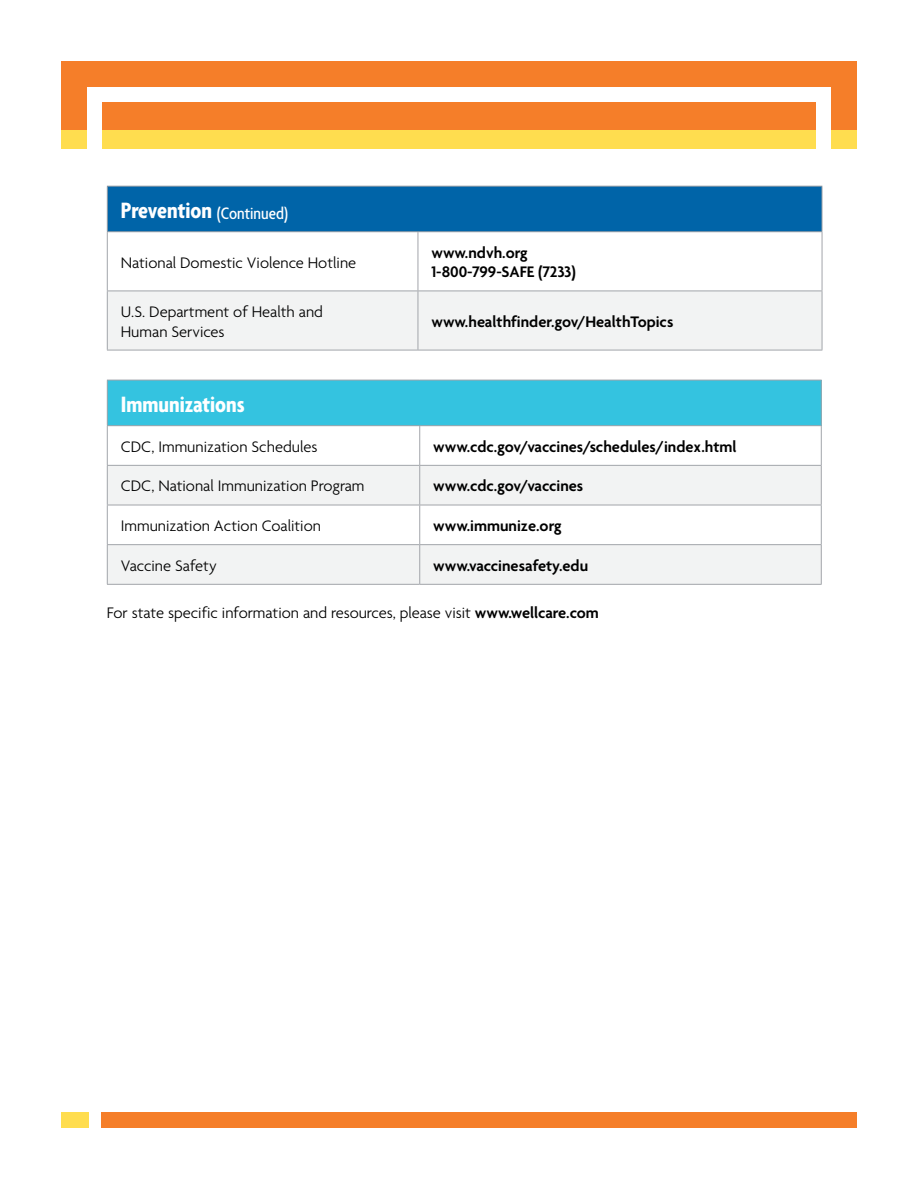
<style>
.page{position:relative;width:918px;height:1188px;background:#fff}
.page>*{position:absolute;margin:0;border:0;box-sizing:border-box;transform-origin:0 0}
.t1{font:700 condensed 24px "Agenda";color:#fff}
.t2{font:500 condensed 18px "Agenda";color:#fff}
.t3{font:300 16.5px/19.5px "Agenda";color:#000}
.t4{font:600 16.5px/19.5px "Agenda";color:#000}
.s1{font-weight:600}
</style>
<div class="page">
<div style="left:61px;top:62px;width:796px;height:68px;background:#f57e29"></div>
<div style="left:61px;top:130px;width:796px;height:18px;background:#ffdd4f"></div>
<div style="left:88px;top:87px;width:742px;height:15px;background:#fff"></div>
<div style="left:88px;top:87px;width:14px;height:81px;background:#fff"></div>
<div style="left:816px;top:87px;width:14px;height:81px;background:#fff"></div>
<div style="left:102px;top:1112px;width:755px;height:16px;background:#f57e29"></div>
<div style="left:61px;top:1112px;width:27px;height:16px;background:#ffdd4f"></div>
<div style="left:107px;top:186px;width:715px;height:46px;background:#0064a8"></div>
<div style="left:108px;top:292px;width:714px;height:58px;background:#f2f3f3"></div>
<hr style="left:107px;top:186px;width:311px;height:1px;background:#a2a5aa">
<hr style="left:107px;top:187px;width:1px;height:44px;background:#a2a5aa">
<hr style="left:418px;top:186px;width:404px;height:1px;background:#a2a5aa">
<hr style="left:822px;top:187px;width:1px;height:44px;background:#a2a5aa">
<hr style="left:107px;top:231px;width:311px;height:1px;background:#a2a5aa">
<hr style="left:107px;top:232px;width:1px;height:59px;background:#a2a5aa">
<hr style="left:418px;top:231px;width:404px;height:1px;background:#a2a5aa">
<hr style="left:418px;top:232px;width:1px;height:59px;background:#a2a5aa">
<hr style="left:822px;top:232px;width:1px;height:59px;background:#a2a5aa">
<hr style="left:107px;top:291px;width:311px;height:1px;background:#a2a5aa">
<hr style="left:107px;top:291px;width:1px;height:59px;background:#a2a5aa">
<hr style="left:418px;top:291px;width:404px;height:1px;background:#a2a5aa">
<hr style="left:418px;top:291px;width:1px;height:59px;background:#a2a5aa">
<hr style="left:822px;top:291px;width:1px;height:59px;background:#a2a5aa">
<hr style="left:107px;top:350px;width:311px;height:1px;background:#a2a5aa">
<hr style="left:418px;top:350px;width:404px;height:1px;background:#a2a5aa">
<div style="left:107px;top:380px;width:714px;height:46px;background:#34c3e0"></div>
<svg style="left:108px;top:466px;width:713px;height:118px;fill:#f2f3f3"></svg>
<hr style="left:107px;top:380px;width:313px;height:1px;background:#a2a5aa">
<hr style="left:107px;top:380px;width:1px;height:45px;background:#a2a5aa">
<hr style="left:420px;top:380px;width:402px;height:1px;background:#a2a5aa">
<hr style="left:821px;top:380px;width:1px;height:45px;background:#a2a5aa">
<hr style="left:107px;top:425px;width:313px;height:1px;background:#a2a5aa">
<hr style="left:107px;top:426px;width:1px;height:39px;background:#a2a5aa">
<hr style="left:420px;top:425px;width:402px;height:1px;background:#a2a5aa">
<hr style="left:419px;top:426px;width:1px;height:39px;background:#a2a5aa">
<hr style="left:821px;top:426px;width:1px;height:39px;background:#a2a5aa">
<hr style="left:107px;top:465px;width:313px;height:1px;background:#a2a5aa">
<hr style="left:107px;top:466px;width:1px;height:39px;background:#a2a5aa">
<hr style="left:420px;top:465px;width:402px;height:1px;background:#a2a5aa">
<hr style="left:419px;top:466px;width:1px;height:39px;background:#a2a5aa">
<hr style="left:821px;top:466px;width:1px;height:39px;background:#a2a5aa">
<hr style="left:107px;top:505px;width:313px;height:1px;background:#a2a5aa">
<hr style="left:107px;top:505px;width:1px;height:39px;background:#a2a5aa">
<hr style="left:420px;top:505px;width:402px;height:1px;background:#a2a5aa">
<hr style="left:419px;top:505px;width:1px;height:39px;background:#a2a5aa">
<hr style="left:821px;top:505px;width:1px;height:39px;background:#a2a5aa">
<hr style="left:107px;top:544px;width:313px;height:1px;background:#a2a5aa">
<hr style="left:107px;top:545px;width:1px;height:39px;background:#a2a5aa">
<hr style="left:420px;top:544px;width:402px;height:1px;background:#a2a5aa">
<hr style="left:419px;top:545px;width:1px;height:39px;background:#a2a5aa">
<hr style="left:821px;top:545px;width:1px;height:39px;background:#a2a5aa">
<hr style="left:107px;top:584px;width:313px;height:1px;background:#a2a5aa">
<hr style="left:420px;top:584px;width:402px;height:1px;background:#a2a5aa">
<h1 class="t1" style="left:121px;top:196px;width:93px">Prevention</h1>
<p class="t3" style="left:121px;top:252px;width:237px">National Domestic Violence Hotline</p>
<p class="t4" style="left:431px;top:242px;width:146px">www.ndvh.org<br>1-800-799-SAFE (7233)</p>
<p class="t3" style="left:121px;top:302px;width:204px">U.S. Department of Health and<br>Human Services</p>
<p class="t4" style="left:431px;top:311px;width:243px">www.healthfinder.gov/HealthTopics</p>
<p class="t2" style="left:217px;top:203px;width:73px">(Continued)</p>
<h1 class="t1" style="left:121px;top:390px;width:126px">Immunizations</h1>
<p class="t3" style="left:121px;top:437px;width:198px">CDC, Immunization Schedules</p>
<p class="t4" style="left:433px;top:436px;width:305px">www.cdc.gov/vaccines/schedules/index.html</p>
<p class="t3" style="left:121px;top:476px;width:245px">CDC, National Immunization Program</p>
<p class="t4" style="left:433px;top:476px;width:152px">www.cdc.gov/vaccines</p>
<p class="t3" style="left:121px;top:516px;width:202px">Immunization Action Coalition</p>
<p class="t4" style="left:433px;top:516px;width:130px">www.immunize.org</p>
<p class="t3" style="left:121px;top:555px;width:97px">Vaccine Safety</p>
<p class="t4" style="left:433px;top:555px;width:156px">www.vaccinesafety.edu</p>
<p class="t3" style="left:107px;top:603px;width:493px">For state specific information and resources, please visit <span class="s1">www.wellcare.com</span></p>
</div>
